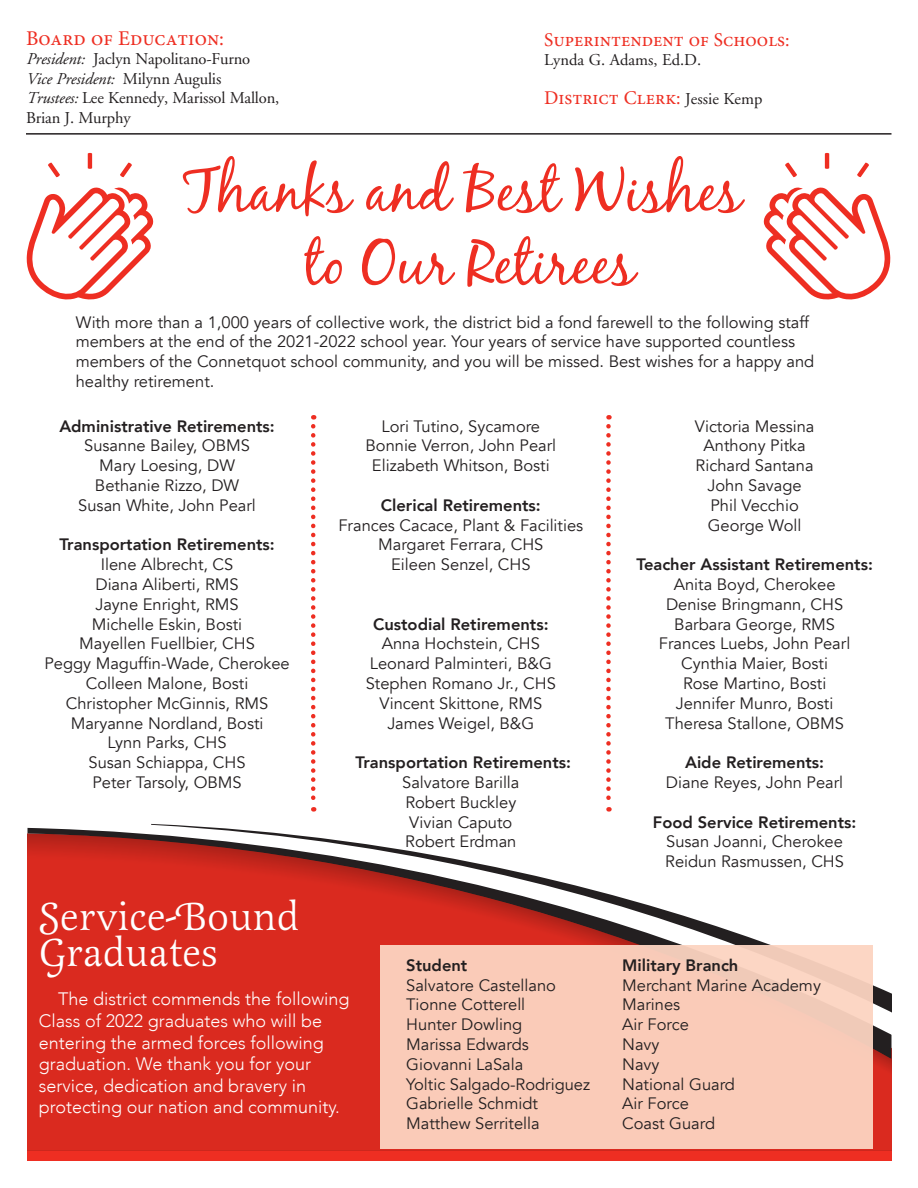
<style>
.page{position:relative;width:918px;height:1188px;background:#fff}
.page>*{position:absolute;margin:0;border:0;box-sizing:border-box;transform-origin:0 0}
.t1{font:60.75px "Black Jack";color:#ee2e22}
.t2{font:40.65px/36.6px "Latienne Swash T";color:#fff}
.t3{font:21px "Minion Pro";color:#ee2e22}
.t4{font:19.5px "Minion Pro";color:#ee2e22}
.t5{font:300 18px/21.6px "Avenir";color:#fff}
.t6{font:16.5px/19.8px "Avenir";color:#231f20}
.t7{font:800 16.5px "Avenir";color:#231f20}
.t8{font:16.5px/19.8px "Adobe Garamond";letter-spacing:-.01em;color:#231f20}
.t9{font:italic 16.5px "Adobe Garamond";letter-spacing:-.01em;color:#231f20}
.s1{font-family:"Adobe Garamond";font-size:16.5px;color:#231f20}
.s2{font-style:italic}
.s3{font-style:normal}
</style>
<div class="page">
<svg style="left:28px;top:1150px;width:864px;height:11px;fill:#ee2e22"></svg>
<div style="left:28px;top:1118px;width:864px;height:32px;background:#da2a1f"></div>
<svg style="left:28px;top:778px;width:864px;height:340px;fill:#da2a1f"></svg>
<svg style="left:151px;top:824px;width:741px;height:269px;fill:#da2a1f"></svg>
<hr style="left:26px;top:133px;width:866px;height:2px;background:#231f20">
<svg style="left:311px;top:426px;width:4px;height:386px"></svg>
<div style="left:381px;top:945px;width:492px;height:204px;background:#facbb8"></div>
<svg style="left:606px;top:426px;width:5px;height:386px"></svg>
<svg style="left:26px;top:187px;width:127px;height:113px"></svg>
<svg style="left:88px;top:153px;width:4px;height:16px"></svg>
<svg style="left:48px;top:162px;width:12px;height:16px"></svg>
<svg style="left:120px;top:162px;width:12px;height:16px"></svg>
<svg style="left:764px;top:187px;width:127px;height:113px"></svg>
<svg style="left:825px;top:153px;width:4px;height:16px"></svg>
<svg style="left:857px;top:162px;width:12px;height:16px"></svg>
<svg style="left:785px;top:162px;width:12px;height:16px"></svg>
<p class="t3" style="left:26px;top:25px;width:199px">Board of Education:</p>
<p class="t4" style="left:544px;top:27px;width:247px">Superintendent of Schools:</p>
<p class="t8" style="left:544px;top:51px;width:159px">Lynda G. Adams, Ed.D.</p>
<p class="t4" style="left:544px;top:85px;width:220px">District Clerk: <span class="s1">Jessie Kemp</span></p>
<p class="t8" style="left:26px;top:49px;width:226px"><span class="s2">President:</span> Jaclyn Napolitano-Furno</p>
<p class="t9" style="left:26px;top:70px;width:197px">Vice President: <span class="s3">Milynn Augulis</span></p>
<p class="t8" style="left:26px;top:89px;width:255px"><span class="s2">Trustees:</span> Lee Kennedy, Marissol Mallon,<br>Brian J. Murphy</p>
<p class="t1" style="left:183px;top:153px;width:561px">Thanks and Best Wishes</p>
<p class="t1" style="left:305px;top:226px;width:332px">to Our Retirees</p>
<p class="t6" style="left:76px;top:312px;width:740px">With more than a 1,000 years of collective work, the district bid a fond farewell to the following staff members at the end of the 2021-2022 school year. Your years of service have supported countless members of the Connetquot school community, and you will be missed. Best wishes for a happy and healthy retirement.</p>
<p class="t7" style="left:59px;top:413px;width:217px">Administrative Retirements:</p>
<p class="t6" style="left:84px;top:436px;width:167px">Susanne Bailey, OBMS</p>
<p class="t6" style="left:99px;top:456px;width:137px">Mary Loesing, DW</p>
<p class="t6" style="left:95px;top:476px;width:146px">Bethanie Rizzo, DW</p>
<p class="t6" style="left:78px;top:495px;width:179px">Susan White, John Pearl</p>
<p class="t7" style="left:59px;top:532px;width:217px">Transportation Retirements:</p>
<p class="t6" style="left:101px;top:555px;width:134px">Ilene Albrecht, CS</p>
<p class="t6" style="left:95px;top:575px;width:145px">Diana Aliberti, RMS</p>
<p class="t6" style="left:95px;top:594px;width:145px">Jayne Enright, RMS</p>
<p class="t6" style="left:92px;top:614px;width:152px">Michelle Eskin, Bosti</p>
<p class="t6" style="left:79px;top:634px;width:177px">Mayellen Fuellbier, CHS</p>
<p class="t6" style="left:44px;top:654px;width:247px">Peggy Maguffin-Wade, Cherokee</p>
<p class="t6" style="left:86px;top:674px;width:164px">Colleen Malone, Bosti</p>
<p class="t6" style="left:66px;top:693px;width:204px">Christopher McGinnis, RMS</p>
<p class="t6" style="left:71px;top:713px;width:194px">Maryanne Nordland, Bosti</p>
<p class="t6" style="left:108px;top:733px;width:120px">Lynn Parks, CHS</p>
<p class="t6" style="left:89px;top:753px;width:159px">Susan Schiappa, CHS</p>
<p class="t6" style="left:92px;top:773px;width:151px">Peter Tarsoly, OBMS</p>
<p class="t6" style="left:382px;top:416px;width:160px">Lori Tutino, Sycamore</p>
<p class="t6" style="left:365px;top:436px;width:192px">Bonnie Verron, John Pearl</p>
<p class="t6" style="left:372px;top:456px;width:179px">Elizabeth Whitson, Bosti</p>
<p class="t7" style="left:381px;top:492px;width:161px">Clerical Retirements:</p>
<p class="t6" style="left:338px;top:515px;width:246px">Frances Cacace, Plant &amp; Facilities</p>
<p class="t6" style="left:378px;top:535px;width:167px">Margaret Ferrara, CHS</p>
<p class="t6" style="left:391px;top:555px;width:141px">Eileen Senzel, CHS</p>
<p class="t7" style="left:373px;top:611px;width:177px">Custodial Retirements:</p>
<p class="t6" style="left:382px;top:634px;width:160px">Anna Hochstein, CHS</p>
<p class="t6" style="left:370px;top:654px;width:184px">Leonard Palminteri, B&amp;G</p>
<p class="t6" style="left:366px;top:674px;width:192px">Stephen Romano Jr., CHS</p>
<p class="t6" style="left:380px;top:693px;width:164px">Vincent Skittone, RMS</p>
<p class="t6" style="left:387px;top:713px;width:149px">James Weigel, B&amp;G</p>
<p class="t7" style="left:356px;top:750px;width:217px">Transportation Retirements:</p>
<p class="t6" style="left:402px;top:773px;width:119px">Salvatore Barilla</p>
<p class="t6" style="left:405px;top:792px;width:112px">Robert Buckley</p>
<p class="t6" style="left:409px;top:812px;width:105px">Vivian Caputo</p>
<p class="t6" style="left:405px;top:832px;width:113px">Robert Erdman</p>
<p class="t6" style="left:695px;top:416px;width:121px">Victoria Messina</p>
<p class="t6" style="left:704px;top:436px;width:104px">Anthony Pitka</p>
<p class="t6" style="left:696px;top:456px;width:119px">Richard Santana</p>
<p class="t6" style="left:708px;top:476px;width:96px">John Savage</p>
<p class="t6" style="left:710px;top:495px;width:90px">Phil Vecchio</p>
<p class="t6" style="left:708px;top:515px;width:95px">George Woll</p>
<p class="t7" style="left:636px;top:552px;width:238px">Teacher Assistant Retirements:</p>
<p class="t6" style="left:674px;top:575px;width:163px">Anita Boyd, Cherokee</p>
<p class="t6" style="left:666px;top:594px;width:179px">Denise Bringmann, CHS</p>
<p class="t6" style="left:674px;top:614px;width:162px">Barbara George, RMS</p>
<p class="t6" style="left:659px;top:634px;width:193px">Frances Luebs, John Pearl</p>
<p class="t6" style="left:681px;top:654px;width:148px">Cynthia Maier, Bosti</p>
<p class="t6" style="left:683px;top:674px;width:145px">Rose Martino, Bosti</p>
<p class="t6" style="left:676px;top:693px;width:159px">Jennifer Munro, Bosti</p>
<p class="t6" style="left:665px;top:713px;width:180px">Theresa Stallone, OBMS</p>
<p class="t7" style="left:685px;top:750px;width:141px">Aide Retirements:</p>
<p class="t6" style="left:666px;top:773px;width:179px">Diane Reyes, John Pearl</p>
<p class="t7" style="left:653px;top:809px;width:205px">Food Service Retirements:</p>
<p class="t6" style="left:666px;top:832px;width:178px">Susan Joanni, Cherokee</p>
<p class="t6" style="left:665px;top:852px;width:180px">Reidun Rasmussen, CHS</p>
<p class="t2" style="left:39px;top:898px;width:262px">Service-Bound<br>Graduates</p>
<p class="t5" style="left:39px;top:988px;width:312px;text-indent:20px">The district commends the following Class of 2022 graduates who will be entering the armed forces following graduation. We thank you for your service, dedication and bravery in protecting our nation and community.</p>
<p class="t7" style="left:406px;top:952px;width:63px">Student</p>
<p class="t7" style="left:622px;top:952px;width:118px">Military Branch</p>
<p class="t6" style="left:406px;top:975px;width:151px">Salvatore Castellano</p>
<p class="t6" style="left:622px;top:975px;width:200px">Merchant Marine Academy</p>
<p class="t6" style="left:406px;top:995px;width:121px">Tionne Cotterell</p>
<p class="t6" style="left:622px;top:995px;width:60px">Marines</p>
<p class="t6" style="left:406px;top:1015px;width:118px">Hunter Dowling</p>
<p class="t6" style="left:622px;top:1015px;width:68px">Air Force</p>
<p class="t6" style="left:406px;top:1035px;width:124px">Marissa Edwards</p>
<p class="t6" style="left:622px;top:1035px;width:39px">Navy</p>
<p class="t6" style="left:406px;top:1055px;width:119px">Giovanni LaSala</p>
<p class="t6" style="left:622px;top:1055px;width:39px">Navy</p>
<p class="t6" style="left:406px;top:1074px;width:185px">Yoltic Salgado-Rodriguez</p>
<p class="t6" style="left:622px;top:1074px;width:114px">National Guard</p>
<p class="t6" style="left:406px;top:1094px;width:133px">Gabrielle Schmidt</p>
<p class="t6" style="left:622px;top:1094px;width:68px">Air Force</p>
<p class="t6" style="left:406px;top:1114px;width:135px">Matthew Serritella</p>
<p class="t6" style="left:622px;top:1114px;width:94px">Coast Guard</p>
</div>
